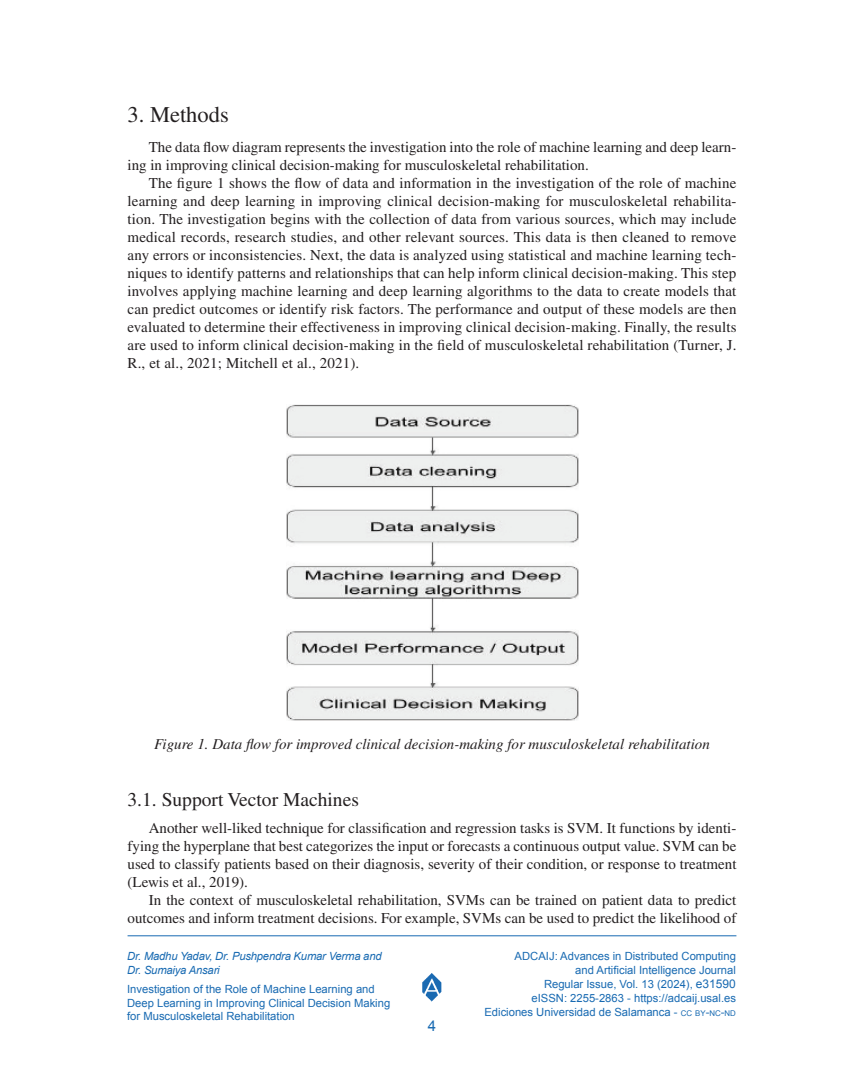
<style>
.page{position:relative;width:864px;height:1080px;background:#fff}
.page>*{position:absolute;margin:0;border:0;box-sizing:border-box;transform-origin:0 0}
.Subti_01{font:22.5px "Times LT Std";color:#231f20}
.Subti_02{font:19.5px "Times LT Std";color:#231f20}
.Tex{font:15px/18px "Times LT Std";color:#231f20;text-align:justify}
.Foto_pie{font:italic 15px "Times LT Std";color:#231f20}
.t1{font:15px "Arial";color:#186ab2}
.t2{font:11.25px/14px "Arial";color:#186ab2}
.t3{font:italic 11.25px/13.5px "Arial";letter-spacing:-.02em;color:#186ab2}
.s1{font-size:12px}
.s2{font-size:7.8px}
.s3{font-style:inherit}
</style>
<div class="page">
<img style="left:422px;top:973px;width:20px;height:29px">
<hr style="left:128px;top:935px;width:608px;height:1px;background:#186ab2">
<img style="left:287px;top:404px;width:292px;height:317px">
<p class="Subti_01" style="left:128px;top:101px;width:103px">3. Methods</p>
<p class="Tex" style="left:128px;top:138px;width:610px;text-indent:21px">The data flow diagram represents the investigation into the role of machine learning and deep learn&shy;ing in improving clinical decision-making for musculoskeletal rehabilitation.</p>
<p class="Tex" style="left:128px;top:174px;width:610px;text-indent:21px">The figure 1 shows the flow of data and information in the investigation of the role of machine learning and deep learning in improving clinical decision-making for musculoskeletal rehabilita&shy;tion. The investigation begins with the collection of data from various sources, which may include medical records, research studies, and other relevant sources. This data is then cleaned to remove any errors or inconsistencies. Next, the data is analyzed using statistical and machine learning tech&shy;niques to identify patterns and relationships that can help inform clinical decision-making. This step involves applying machine learning and deep learning algorithms to the data to create models that can predict outcomes or identify risk factors. The performance and output of these models are then evaluated to determine their effectiveness in improving clinical decision-making. Finally, the results are used to inform clinical decision-making in the field of musculoskeletal rehabilitation (Turner, J.<br>R., et al., 2021; Mitchell et al., 2021).</p>
<p class="Foto_pie" style="left:154px;top:736px;width:557px">Figure 1. Data flow for improved clinical decision-making for musculoskeletal rehabilitation</p>
<p class="Subti_02" style="left:128px;top:789px;width:233px">3.1. Support Vector Machines</p>
<p class="Tex" style="left:128px;top:819px;width:610px;text-indent:21px">Another well-liked technique for classification and regression tasks is SVM. It functions by identi&shy;fying the hyperplane that best categorizes the input or forecasts a continuous output value. SVM can be used to classify patients based on their diagnosis, severity of their condition, or response to treatment (Lewis et al., 2019).</p>
<p class="Tex" style="left:128px;top:891px;width:610px;text-align:right">In the context of musculoskeletal rehabilitation, SVMs can be trained on patient data to predict outcomes and inform treatment decisions. For example, SVMs can be used to predict the likelihood of</p>
<p class="t3" style="left:127px;top:950px;width:256px">Dr. Madhu Yadav, Dr. Pushpendra Kumar Verma and<br>Dr. Sumaiya Ansari</p>
<p class="t2" style="left:127px;top:983px;width:265px;line-height:13.5px">Investigation of the Role of Machine Learning and<br>Deep Learning in Improving Clinical Decision Making for Musculoskeletal Rehabilitation</p>
<p class="t1" style="left:428px;top:1016px;width:10px">4</p>
<p class="t2" style="left:484px;top:950px;width:253px;text-align:right">ADCAIJ: Advances in Distributed Computing<br>and Artificial Intelligence Journal<br>Regular Issue, Vol. 13 (2024), <span class="s1">e31590<br></span>eISSN: 2255-2863 - https://adcaij.usal.es Ediciones Universidad de Salamanca - <span class="s2">CC BY</span><span class="s3">-</span><span class="s2">NC</span><span class="s3">-</span><span class="s2">ND</span></p>
</div>
